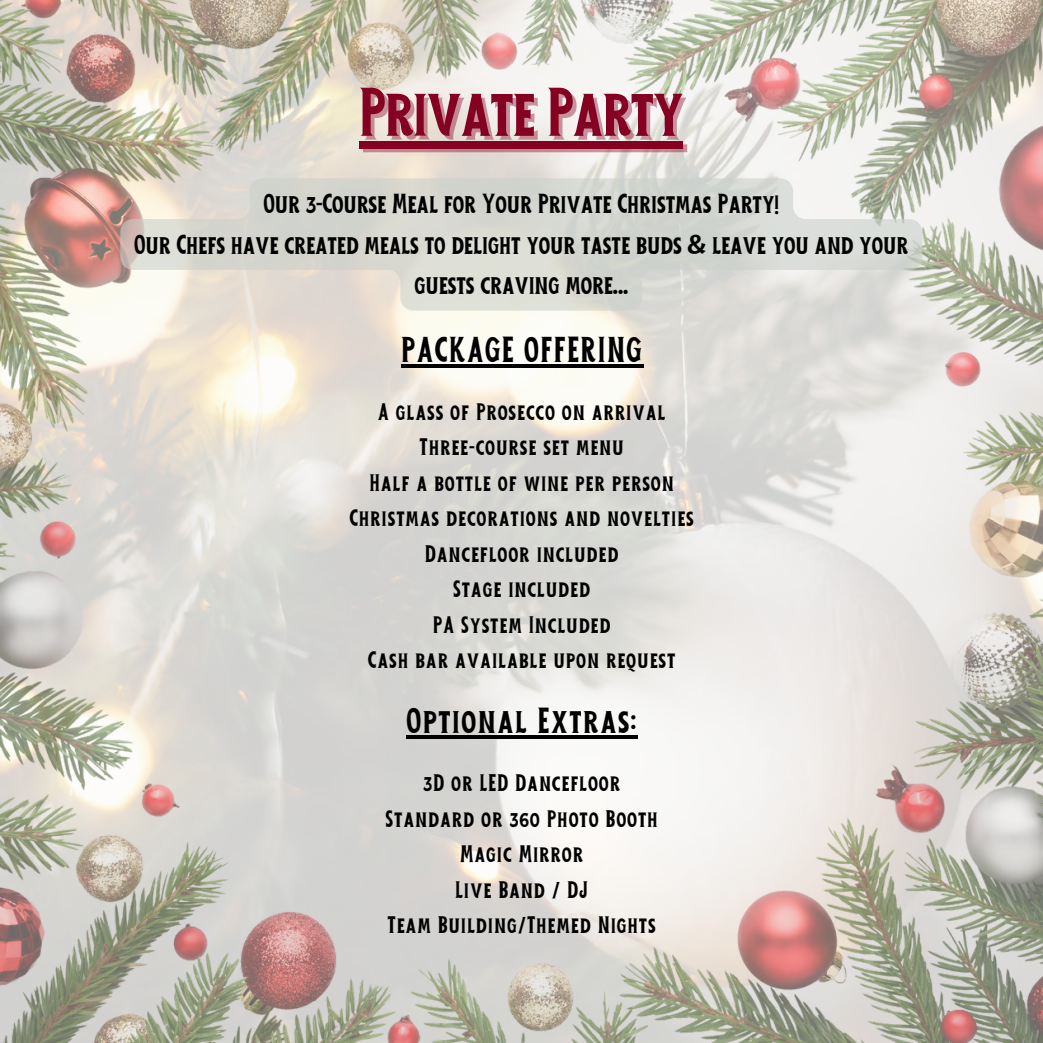
<style>
.page{position:relative;width:1043px;height:1043px;background:#fff}
.page>*{position:absolute;margin:0;border:0;box-sizing:border-box;transform-origin:0 0}
.t1{font:87.5px "Welder Miles";color:#840122}
.t2{font:45.68px "Welder Miles";letter-spacing:.05em;color:#000}
.t3{font:35px/40.6px "Welder Miles";letter-spacing:.015em;color:#000;text-align:center}
.t4{font:30.28px "Welder Miles";letter-spacing:.05em;color:#000}
</style>
<div class="page">
<img style="left:0;top:0;width:1042px;height:1042px">
<div style="left:359px;top:141px;width:324px;height:8px;background:#840122"></div>
<svg style="left:120px;top:178px;width:802px;height:132px;background:#d9d9d2"></svg>
<hr style="left:401px;top:364px;width:242px;height:4px;background:#000">
<hr style="left:406px;top:735px;width:232px;height:4px;background:#000">
<p class="t1" style="left:359px;top:67px;width:325px">Private Party</p>
<h1 class="t3" style="left:134px;top:183px;width:774px">Our 3-Course Meal for Your Private Christmas Party!<br>Our Chefs have created meals to delight your taste buds &amp; leave you and your guests craving more...</h1>
<h4 class="t2" style="left:401px;top:326px;width:241px">PACKAGE OFFERING</h4>
<h2 class="t4" style="left:378px;top:396px;width:288px">A glass of Prosecco on arrival</h2>
<p class="t4" style="left:420px;top:431px;width:205px">Three-course set menu</p>
<p class="t4" style="left:369px;top:467px;width:305px">Half a bottle of wine per person</p>
<p class="t4" style="left:349px;top:502px;width:345px">Christmas decorations and novelties</p>
<p class="t4" style="left:425px;top:537px;width:194px">Dancefloor included</p>
<p class="t4" style="left:453px;top:573px;width:138px">Stage included</p>
<p class="t4" style="left:433px;top:608px;width:179px">PA System Included</p>
<p class="t4" style="left:368px;top:644px;width:308px">Cash bar available upon request</p>
<p class="t2" style="left:406px;top:697px;width:231px">Optional Extras:</p>
<h3 class="t4" style="left:423px;top:767px;width:198px">3D or LED Dancefloor</h3>
<p class="t4" style="left:386px;top:802px;width:273px">Standard or 360 Photo Booth</p>
<p class="t4" style="left:460px;top:838px;width:124px">Magic Mirror</p>
<p class="t4" style="left:455px;top:873px;width:134px">Live Band / DJ</p>
<p class="t4" style="left:388px;top:908px;width:269px">Team Building/Themed Nights</p>
</div>
